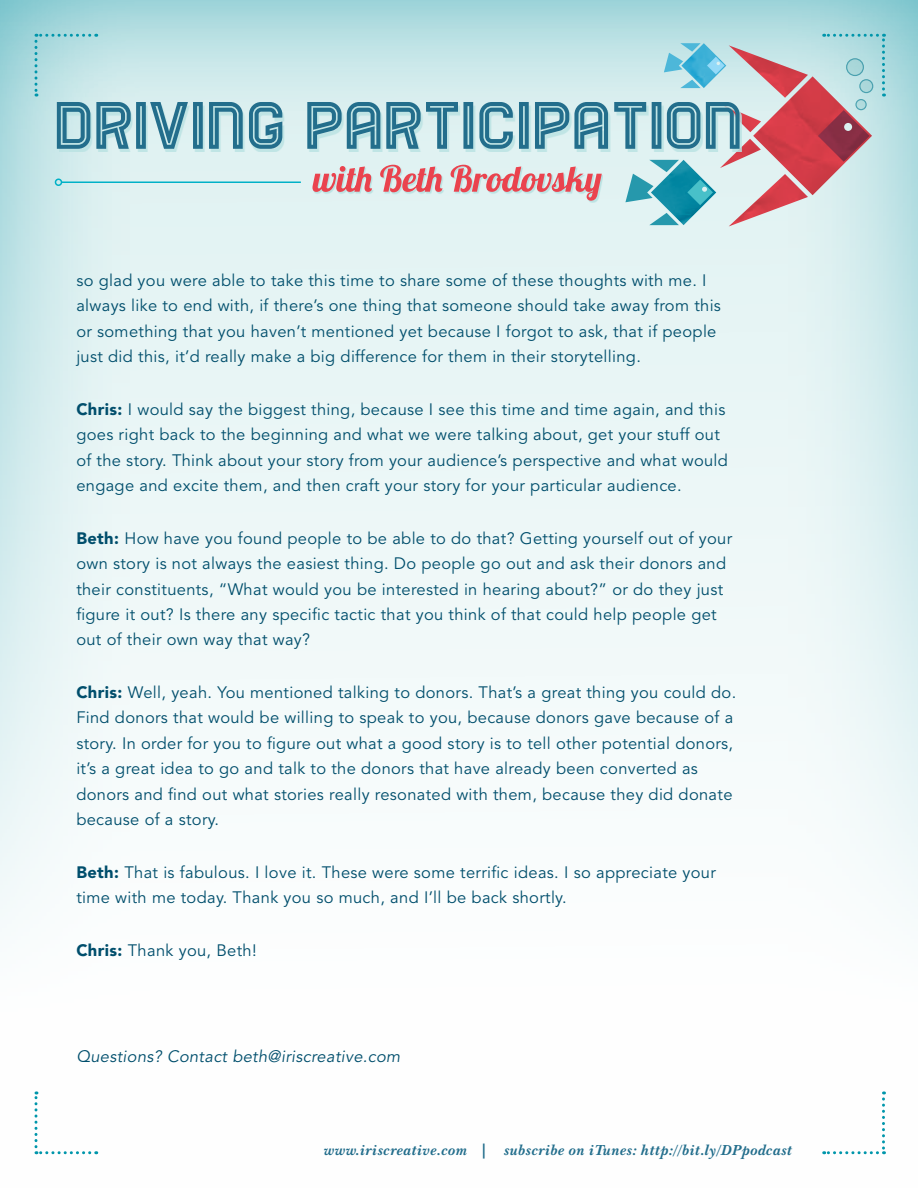
<style>
.page{position:relative;width:918px;height:1188px;background:#fff}
.page>*{position:absolute;margin:0;border:0;box-sizing:border-box;transform-origin:0 0}
.t1{font:16.5px/25.5px "Avenir";letter-spacing:.02em;color:#004e6c}
.t2{font:italic 16.5px "Avenir";letter-spacing:.02em;color:#004e6c}
.t3{font:italic 700 15px "Baskerville No 2 BT";letter-spacing:.02em;color:#236e8c}
.s1{font-weight:900}
</style>
<div class="page">
<div style="left:0;top:0;width:918px;height:1188px;background:#0096ab;opacity:.6"></div>
<svg style="left:34px;top:34px;width:851px;height:192px"></svg>
<svg style="left:34px;top:1091px;width:56px;height:63px"></svg>
<svg style="left:824px;top:1091px;width:61px;height:63px"></svg>
<p class="t1" style="left:76px;top:268px;width:646px">so glad you were able to take this time to share some of these thoughts with me. I always like to end with, if there’s one thing that someone should take away from this or something that you haven’t mentioned yet because I forgot to ask, that if people just did this, it’d really make a big difference for them in their storytelling.</p>
<p class="t1" style="left:76px;top:397px;width:653px"><span class="s1">Chris:</span> I would say the biggest thing, because I see this time and time again, and this goes right back to the beginning and what we were talking about, get your stuff out of the story. Think about your story from your audience’s perspective and what would engage and excite them, and then craft your story for your particular audience.</p>
<p class="t1" style="left:76px;top:526px;width:657px"><span class="s1">Beth:</span> How have you found people to be able to do that? Getting yourself out of your own story is not always the easiest thing. Do people go out and ask their donors and their constituents, “What would you be interested in hearing about?” or do they just figure it out? Is there any specific tactic that you think of that could help people get out of their own way that way?</p>
<p class="t1" style="left:76px;top:680px;width:662px"><span class="s1">Chris:</span> Well, yeah. You mentioned talking to donors. That’s a great thing you could do.<br>Find donors that would be willing to speak to you, because donors gave because of a story. In order for you to figure out what a good story is to tell other potential donors, it’s a great idea to go and talk to the donors that have already been converted as donors and find out what stories really resonated with them, because they did donate because of a story.</p>
<p class="t1" style="left:76px;top:860px;width:641px"><span class="s1">Beth:</span> That is fabulous. I love it. These were some terrific ideas. I so appreciate your time with me today. Thank you so much, and I’ll be back shortly.</p>
<p class="t1" style="left:76px;top:938px;width:182px"><span class="s1">Chris:</span> Thank you, Beth!</p>
<p class="t2" style="left:76px;top:1047px;width:325px">Questions? Contact beth@iriscreative.com</p>
<p class="t3" style="left:325px;top:1141px;width:470px">www.iriscreative.com | subscribe on iTunes: http://bit.ly/DPpodcast</p>
</div>
